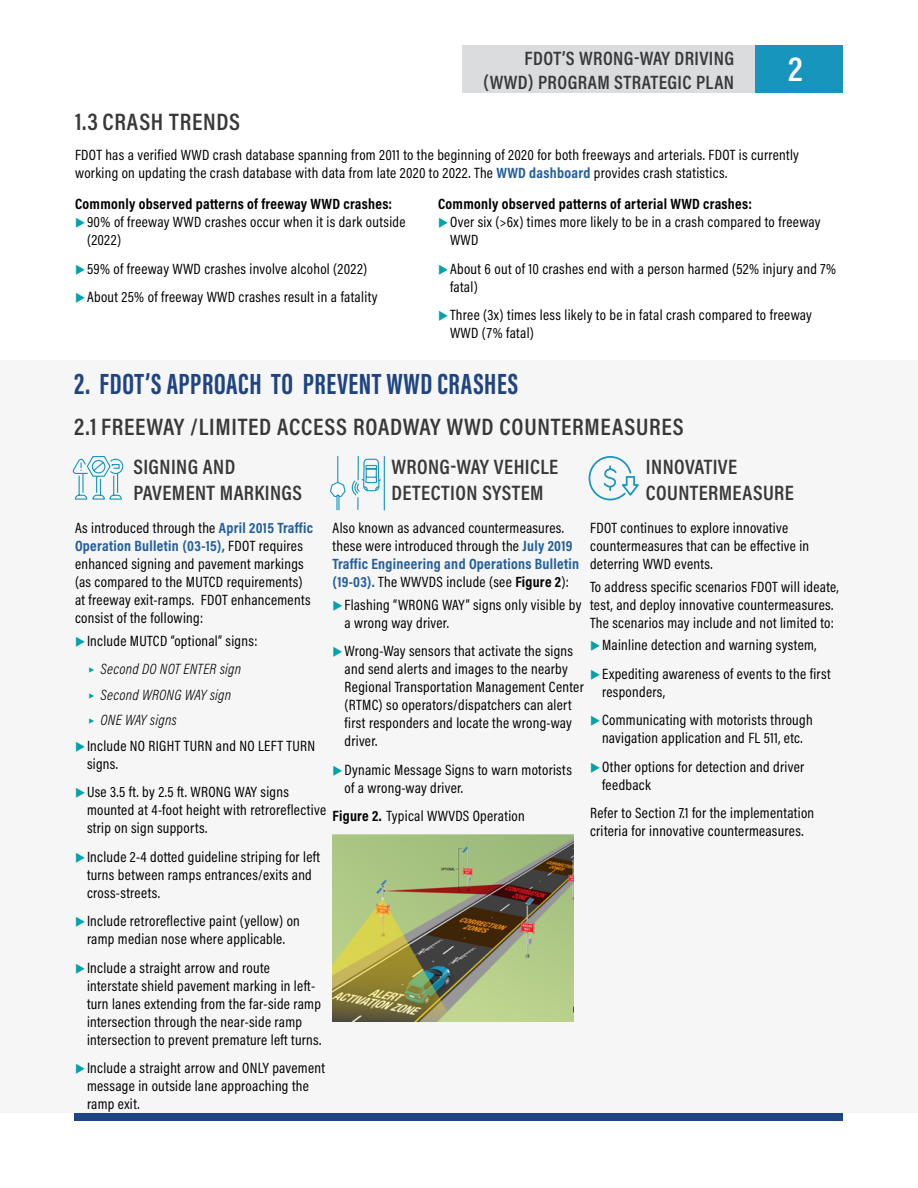
<style>
.page{position:relative;width:918px;height:1188px;background:#fff}
.page>*{position:absolute;margin:0;border:0;box-sizing:border-box;transform-origin:0 0}
.t1{font:600 34.5px "Acumin Pro Cond";color:#fff}
.t2{font:700 30px "Acumin Pro Extra Cond";letter-spacing:.02em;color:#1e4483}
.t3{font:600 24px "Acumin Pro Cond";letter-spacing:.03em;color:#383839}
.Left_Justify{font:600 21px/25.2px "Acumin Pro Cond";letter-spacing:.02em;color:#383839}
.t4{font:600 19.5px/23.4px "Acumin Pro Cond";letter-spacing:.02em;color:#383839;text-align:right}
.Left_Justify-2{font:15px/18px "Acumin Pro Cond";letter-spacing:.02em;color:#000}
.t5{font:700 15px "Acumin Pro Cond";letter-spacing:.02em;color:#000}
.t6{font:italic 300 15px "Acumin Pro Cond";letter-spacing:.02em;color:#000}
.s1{font-weight:700;color:#215e9e}
.s2{font-family:"Alternate Got No 1 D";font-weight:400;font-style:normal;font-size:12px;color:#00a3aa}
.s3{font-weight:700}
</style>
<div class="page">
<div style="left:462px;top:45px;width:293px;height:48px;background:#dadcdd"></div>
<div style="left:755px;top:45px;width:88px;height:48px;background:#1795bd"></div>
<div style="left:74px;top:1114px;width:769px;height:7px;background:#1e4483"></div>
<div style="left:0;top:360px;width:918px;height:753px;background:#f6f6f6"></div>
<svg style="left:73px;top:456px;width:51px;height:44px"></svg>
<svg style="left:589px;top:456px;width:50px;height:44px"></svg>
<hr style="left:384px;top:456px;width:1px;height:54px;background:#1795bd">
<svg style="left:330px;top:456px;width:51px;height:55px"></svg>
<img style="left:333px;top:834px;width:241px;height:188px">
<h3 class="t4" style="left:484px;top:46px;width:252px">FDOT’S WRONG-WAY DRIVING (WWD) PROGRAM STRATEGIC PLAN</h3>
<h1 class="t1" style="left:788px;top:47px;width:16px">2</h1>
<p class="t3" style="left:75px;top:106px;width:167px">1.3 CRASH TRENDS</p>
<p class="Left_Justify-2" style="left:75px;top:146px;width:726px">FDOT has a verified WWD crash database spanning from 2011 to the beginning of 2020 for both freeways and arterials. FDOT is currently working on updating the crash database with data from late 2020 to 2022. The <span class="s1">WWD dashboard</span> provides crash statistics.</p>
<p class="t5" style="left:75px;top:194px;width:319px">Commonly observed patterns of freeway WWD crashes:</p>
<p class="Left_Justify-2" style="left:87px;top:213px;width:320px">90% of freeway WWD crashes occur when it is dark outside (2022)</p>
<p class="Left_Justify-2" style="left:87px;top:259px;width:282px">59% of freeway WWD crashes involve alcohol (2022)</p>
<p class="Left_Justify-2" style="left:87px;top:288px;width:292px">About 25% of freeway WWD crashes result in a fatality</p>
<p class="t5" style="left:438px;top:194px;width:316px">Commonly observed patterns of arterial WWD crashes:</p>
<p class="Left_Justify-2" style="left:450px;top:213px;width:372px">Over six (&gt;6x) times more likely to be in a crash compared to freeway<br>WWD</p>
<p class="Left_Justify-2" style="left:450px;top:259px;width:388px">About 6 out of 10 crashes end with a person harmed (52% injury and 7% fatal)</p>
<p class="Left_Justify-2" style="left:450px;top:306px;width:363px">Three (3x) times less likely to be in fatal crash compared to freeway<br>WWD (7% fatal)</p>
<p class="t2" style="left:74px;top:366px;width:446px">2. FDOT’S APPROACH TO PREVENT WWD CRASHES</p>
<p class="t3" style="left:74px;top:411px;width:611px">2.1 FREEWAY /LIMITED ACCESS ROADWAY WWD COUNTERMEASURES</p>
<p class="Left_Justify" style="left:134px;top:454px;width:170px">SIGNING AND<br>PAVEMENT MARKINGS</p>
<p class="Left_Justify-2" style="left:75px;top:519px;width:239px">As introduced through the <span class="s1">April 2015 Traffic Operation Bulletin (03-15),</span> FDOT requires enhanced signing and pavement markings (as compared to the MUTCD requirements) at freeway exit-ramps. FDOT enhancements consist of the following:</p>
<p class="Left_Justify-2" style="left:87px;top:631px;width:172px">Include MUTCD “optional” signs:</p>
<p class="t6" style="left:88px;top:660px;width:154px"><span class="s2">▸</span> Second DO NOT ENTER sign</p>
<p class="t6" style="left:88px;top:685px;width:144px"><span class="s2">▸</span> Second WRONG WAY sign</p>
<p class="t6" style="left:88px;top:711px;width:90px"><span class="s2">▸</span> ONE WAY signs</p>
<p class="Left_Justify-2" style="left:87px;top:736px;width:230px">Include NO RIGHT TURN and NO LEFT TURN signs.</p>
<p class="Left_Justify-2" style="left:87px;top:783px;width:241px">Use 3.5 ft. by 2.5 ft. WRONG WAY signs mounted at 4-foot height with retroreflective strip on sign supports.</p>
<p class="Left_Justify-2" style="left:87px;top:847px;width:235px">Include 2-4 dotted guideline striping for left turns between ramps entrances/exits and cross-streets.</p>
<p class="Left_Justify-2" style="left:87px;top:912px;width:214px">Include retroreflective paint (yellow) on ramp median nose where applicable.</p>
<p class="Left_Justify-2" style="left:87px;top:958px;width:236px">Include a straight arrow and route interstate shield pavement marking in left&shy;turn lanes extending from the far-side ramp intersection through the near-side ramp intersection to prevent premature left turns.</p>
<p class="Left_Justify-2" style="left:87px;top:1059px;width:239px">Include a straight arrow and ONLY pavement message in outside lane approaching the ramp exit.</p>
<p class="Left_Justify" style="left:391px;top:454px;width:168px">WRONG-WAY VEHICLE<br>DETECTION SYSTEM</p>
<p class="Left_Justify-2" style="left:333px;top:519px;width:248px">Also known as advanced countermeasures. these were introduced through the <span class="s1">July 2019<br>Traffic Engineering and Operations Bulletin (19-03).</span> The WWVDS include (see <span class="s3">Figure 2</span>):</p>
<p class="Left_Justify-2" style="left:345px;top:595px;width:238px">Flashing “WRONG WAY” signs only visible by a wrong way driver.</p>
<p class="Left_Justify-2" style="left:345px;top:642px;width:241px">Wrong-Way sensors that activate the signs and send alerts and images to the nearby Regional Transportation Management Center (RTMC) so operators/dispatchers can alert first responders and locate the wrong-way driver.</p>
<p class="Left_Justify-2" style="left:345px;top:760px;width:229px">Dynamic Message Signs to warn motorists of a wrong-way driver.</p>
<p class="Left_Justify-2" style="left:333px;top:807px;width:194px"><span class="s3">Figure 2.</span> Typical WWVDS Operation</p>
<p class="Left_Justify" style="left:646px;top:454px;width:149px">INNOVATIVE<br>COUNTERMEASURE</p>
<p class="Left_Justify-2" style="left:590px;top:519px;width:221px">FDOT continues to explore innovative countermeasures that can be effective in deterring WWD events.</p>
<p class="Left_Justify-2" style="left:590px;top:577px;width:250px">To address specific scenarios FDOT will ideate, test, and deploy innovative countermeasures.<br>The scenarios may include and not limited to:</p>
<p class="Left_Justify-2" style="left:602px;top:636px;width:216px">Mainline detection and warning system,</p>
<p class="Left_Justify-2" style="left:602px;top:664px;width:230px">Expediting awareness of events to the first responders,</p>
<p class="Left_Justify-2" style="left:602px;top:711px;width:212px">Communicating with motorists through navigation application and FL 511, etc.</p>
<p class="Left_Justify-2" style="left:602px;top:757px;width:204px">Other options for detection and driver feedback</p>
<p class="Left_Justify-2" style="left:590px;top:804px;width:226px">Refer to Section 7.1 for the implementation criteria for innovative countermeasures.</p>
</div>
